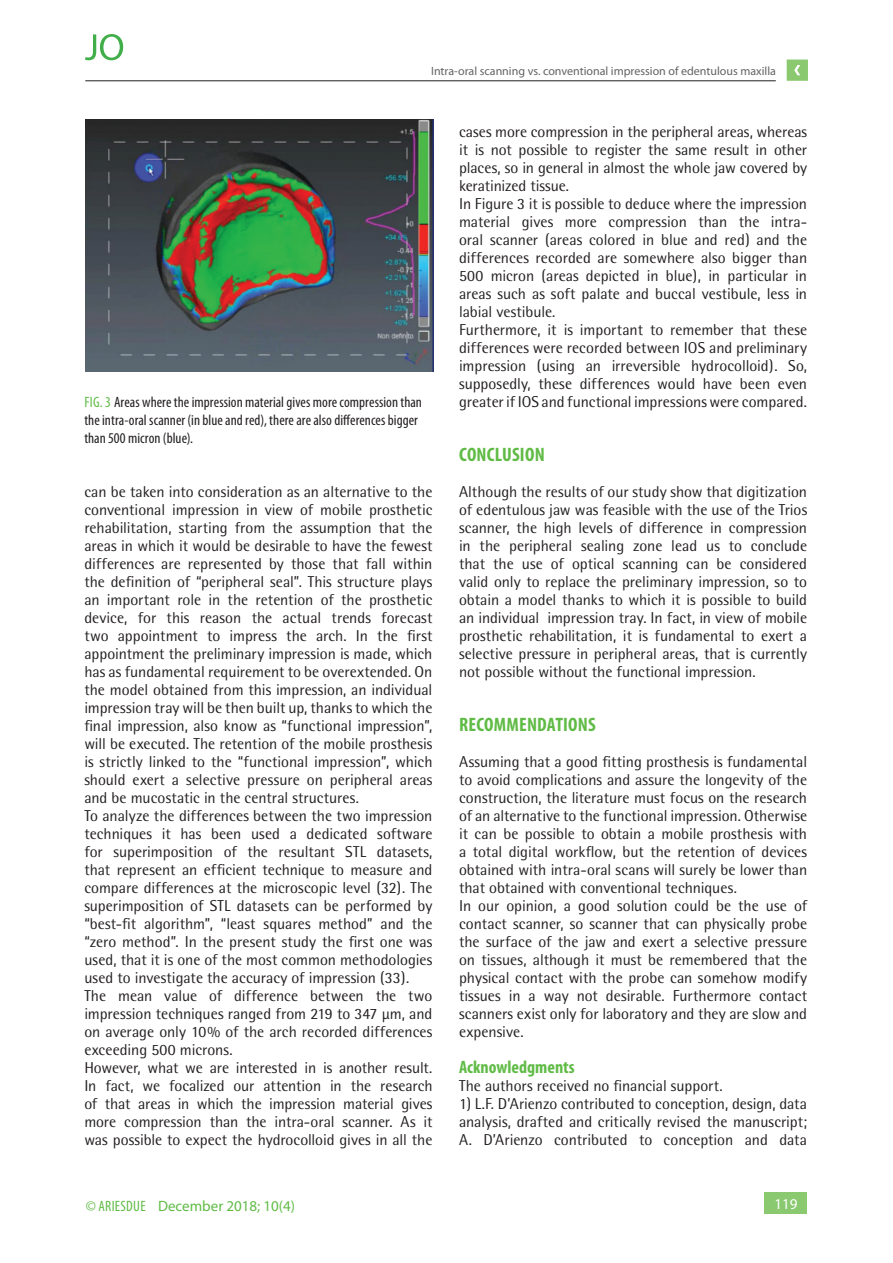
<style>
.page{position:relative;width:893px;height:1263px;background:#fff}
.page>*{position:absolute;margin:0;border:0;box-sizing:border-box;transform-origin:0 0}
.t1{font:700 condensed 19.5px "Myriad Pro";letter-spacing:.005em;color:#60bb46}
.t2{font:700 condensed 18px "Myriad Pro";letter-spacing:.005em;color:#60bb46}
.t3{font:15.75px/18px "Rotis Semi Sans";color:#231f20}
.t4{font:condensed 15px/18px "Myriad Pro";letter-spacing:.005em;color:#231f20}
.t5{font:15px "Myriad Pro";color:#60bb46}
.t6{font:15px "Myriad Pro";color:#fff}
.t7{font:12px "Myriad Pro";color:#636366}
.s1{color:#60bb46}
.s2{font-stretch:condensed}
</style>
<div class="page">
<div style="left:765px;top:1193px;width:42px;height:21px;background:#8ac96f"></div>
<svg style="left:787px;top:60px;width:21px;height:21px"></svg>
<hr style="left:85px;top:81px;width:691px;height:1px;background:#231f20">
<svg style="left:85px;top:34px;width:38px;height:26px"></svg>
<img style="left:85px;top:119px;width:349px;height:252px">
<p class="t7" style="left:431px;top:63px;width:347px">Intra-oral scanning vs. conventional impression of edentulous maxilla</p>
<p class="t4" style="left:84px;top:393px;width:339px"><span class="s1">FIG. 3</span> Areas where the impression material gives more compression than the intra-oral scanner (in blue and red), there are also differences bigger than 500 micron (blue).</p>
<p class="t3" style="left:84px;top:483px;width:350px">can be taken into consideration as an alternative to the conventional impression in view of mobile prosthetic rehabilitation, starting from the assumption that the areas in which it would be desirable to have the fewest differences are represented by those that fall within the definition of “peripheral seal”. This structure plays an important role in the retention of the prosthetic device, for this reason the actual trends forecast two appointment to impress the arch. In the first appointment the preliminary impression is made, which has as fundamental requirement to be overextended. On the model obtained from this impression, an individual impression tray will be then built up, thanks to which the final impression, also know as “functional impression”, will be executed. The retention of the mobile prosthesis is strictly linked to the “functional impression”, which should exert a selective pressure on peripheral areas and be mucostatic in the central structures.<br>To analyze the differences between the two impression techniques it has been used a dedicated software for superimposition of the resultant STL datasets, that represent an efficient technique to measure and compare differences at the microscopic level (32). The superimposition of STL datasets can be performed by “best-fit algorithm”, “least squares method” and the “zero method”. In the present study the first one was used, that it is one of the most common methodologies used to investigate the accuracy of impression (33).<br>The mean value of difference between the two impression techniques ranged from 219 to 347 μm, and on average only 10% of the arch recorded differences exceeding 500 microns.<br>However, what we are interested in is another result.<br>In fact, we focalized our attention in the research of that areas in which the impression material gives more compression than the intra-oral scanner. As it was possible to expect the hydrocolloid gives in all the</p>
<p class="t5" style="left:86px;top:1196px;width:211px"><span class="s2">© ariesdue</span> December 2018; 10(4)</p>
<p class="t3" style="left:459px;top:123px;width:350px">cases more compression in the peripheral areas, whereas it is not possible to register the same result in other places, so in general in almost the whole jaw covered by keratinized tissue.<br>In Figure 3 it is possible to deduce where the impression material gives more compression than the intra&shy;oral scanner (areas colored in blue and red) and the differences recorded are somewhere also bigger than 500 micron (areas depicted in blue), in particular in areas such as soft palate and buccal vestibule, less in labial vestibule.<br>Furthermore, it is important to remember that these differences were recorded between IOS and preliminary impression (using an irreversible hydrocolloid). So, supposedly, these differences would have been even greater if IOS and functional impressions were compared.</p>
<p class="t1" style="left:459px;top:442px;width:70px">CONCLUSION</p>
<p class="t3" style="left:459px;top:483px;width:350px;text-align:justify">Although the results of our study show that digitization of edentulous jaw was feasible with the use of the Trios scanner, the high levels of difference in compression in the peripheral sealing zone lead us to conclude that the use of optical scanning can be considered valid only to replace the preliminary impression, so to obtain a model thanks to which it is possible to build an individual impression tray. In fact, in view of mobile prosthetic rehabilitation, it is fundamental to exert a selective pressure in peripheral areas, that is currently not possible without the functional impression.</p>
<p class="t1" style="left:459px;top:712px;width:138px">RECOMMEN DATIONS</p>
<p class="t3" style="left:459px;top:753px;width:350px">Assuming that a good fitting prosthesis is fundamental to avoid complications and assure the longevity of the construction, the literature must focus on the research of an alternative to the functional impression. Otherwise it can be possible to obtain a mobile prosthesis with a total digital workflow, but the retention of devices obtained with intra-oral scans will surely be lower than that obtained with conventional techniques.<br>In our opinion, a good solution could be the use of contact scanner, so scanner that can physically probe the surface of the jaw and exert a selective pressure on tissues, although it must be remembered that the physical contact with the probe can somehow modify tissues in a way not desirable. Furthermore contact scanners exist only for laboratory and they are slow and expensive.</p>
<p class="t2" style="left:459px;top:1056px;width:117px">Acknowledgments</p>
<p class="t3" style="left:459px;top:1077px;width:265px">The authors received no financial support.</p>
<p class="t3" style="left:459px;top:1095px;width:350px;text-align:justify">1) L.F. D’Arienzo contributed to conception, design, data analysis, drafted and critically revised the manuscript; A. D’Arienzo contributed to conception and data</p>
<p class="t6" style="left:774px;top:1195px;width:25px">119</p>
</div>
